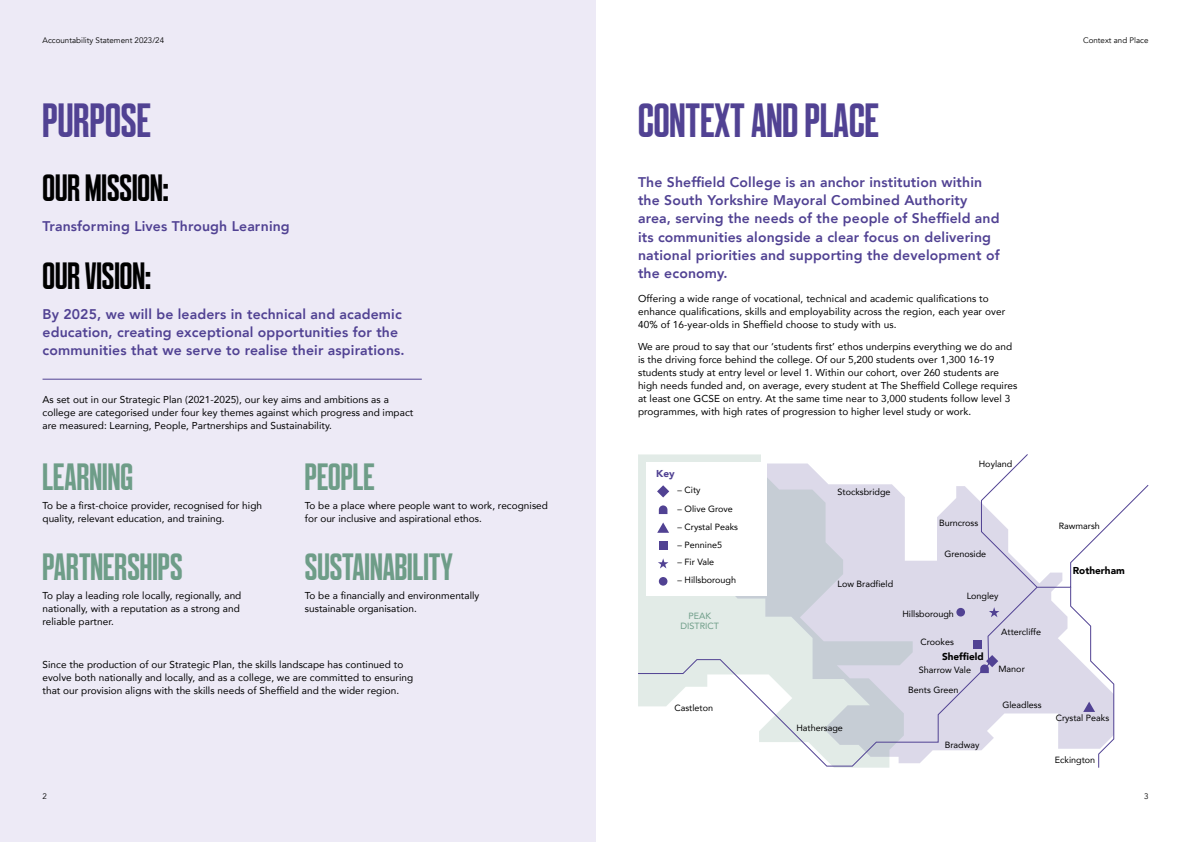
<style>
.page{position:relative;width:1191px;height:842px;background:#fff}
.page>*{position:absolute;margin:0;border:0;box-sizing:border-box;transform-origin:0 0}
.t1{font:300 48px "Beckett";color:#514293}
.t2{font:300 38px "Beckett";color:#6e9d88}
.t3{font:300 38px "Beckett";color:#000}
.t4{font:800 14px/18.2px "Avenir";letter-spacing:.01em;color:#514293}
.t5{font:10px/13px "Avenir";letter-spacing:.005em;color:#000}
.t6{font:900 10px "Avenir";color:#000}
.t7{font:900 10px "Avenir";color:#514293}
.t8{font:9px "Avenir";color:#000}
.t9{font:9px/10.8px "Avenir";color:#6e9d88;text-align:center}
.t10{font:8px "Avenir";color:#000}
</style>
<div class="page">
<div style="left:0;top:0;width:595px;height:842px;background:#edeaf6"></div>
<svg style="left:912px;top:486px;width:68px;height:100px;fill:#dcd9e9"></svg>
<svg style="left:638px;top:454px;width:274px;height:314px"></svg>
<svg style="left:638px;top:586px;width:342px;height:181px"></svg>
<div style="left:956px;top:608px;width:9px;height:8px;background:#514293;border-radius:50%"></div>
<div style="left:972px;top:640px;width:9px;height:9px;background:#514293"></div>
<svg style="left:980px;top:454px;width:168px;height:314px"></svg>
<div style="left:646px;top:462px;width:121px;height:134px;background:#fff"></div>
<svg style="left:657px;top:485px;width:12px;height:12px"></svg>
<svg style="left:659px;top:505px;width:8px;height:9px"></svg>
<svg style="left:657px;top:522px;width:12px;height:11px"></svg>
<div style="left:659px;top:541px;width:8px;height:9px;background:#514293"></div>
<svg style="left:658px;top:558px;width:10px;height:10px"></svg>
<div style="left:659px;top:577px;width:8px;height:9px;background:#514293;border-radius:50%"></div>
<hr style="left:43px;top:379px;width:379px;height:1px;background:#514293">
<p class="t10" style="left:43px;top:35px;width:123px">Accountability Statement 2023/24</p>
<p class="t10" style="left:1083px;top:35px;width:67px">Context and Place</p>
<h1 class="t1" style="left:43px;top:95px;width:110px">PURPOSE</h1>
<h1 class="t1" style="left:638px;top:95px;width:242px">CONTEXT AND PLACE</h1>
<p class="t4" style="left:638px;top:173px;width:363px">The Sheffield College is an anchor institution within the South Yorkshire Mayoral Combined Authority area, serving the needs of the people of Sheffield and its communities alongside a clear focus on delivering national priorities and supporting the development of the economy.</p>
<p class="t5" style="left:638px;top:292px;width:369px">Offering a wide range of vocational, technical and academic qualifications to enhance qualifications, skills and employability across the region, each year over<br>40% of 16-year-olds in Sheffield choose to study with us.</p>
<p class="t5" style="left:638px;top:339px;width:381px">We are proud to say that our ‘students first’ ethos underpins everything we do and is the driving force behind the college. Of our 5,200 students over 1,300 16-19 students study at entry level or level 1. Within our cohort, over 260 students are high needs funded and, on average, every student at The Sheffield College requires at least one GCSE on entry. At the same time near to 3,000 students follow level 3 programmes, with high rates of progression to higher level study or work.</p>
<h2 class="t3" style="left:43px;top:168px;width:128px">OUR MISSION:</h2>
<h3 class="t4" style="left:43px;top:217px;width:249px">Transforming Lives Through Learning</h3>
<h2 class="t3" style="left:43px;top:256px;width:110px">OUR VISION:</h2>
<h3 class="t4" style="left:43px;top:305px;width:364px">By 2025, we will be leaders in technical and academic education, creating exceptional opportunities for the communities that we serve to realise their aspirations.</h3>
<p class="t5" style="left:43px;top:392px;width:372px">As set out in our Strategic Plan (2021-2025), our key aims and ambitions as a college are categorised under four key themes against which progress and impact are measured: Learning, People, Partnerships and Sustainability.</p>
<h2 class="t2" style="left:43px;top:457px;width:92px">LEARNING</h2>
<p class="t5" style="left:43px;top:499px;width:221px">To be a first-choice provider, recognised for high quality, relevant education, and training.</p>
<h2 class="t2" style="left:43px;top:546px;width:141px">PARTNERSHIPS</h2>
<p class="t5" style="left:43px;top:588px;width:200px">To play a leading role locally, regionally, and nationally, with a reputation as a strong and reliable partner.</p>
<h2 class="t2" style="left:305px;top:457px;width:71px">PEOPLE</h2>
<p class="t5" style="left:305px;top:499px;width:245px">To be a place where people want to work, recognised for our inclusive and aspirational ethos.</p>
<h2 class="t2" style="left:305px;top:546px;width:150px">SUSTAINABILITY</h2>
<p class="t5" style="left:305px;top:588px;width:176px">To be a financially and environmentally sustainable organisation.</p>
<p class="t5" style="left:43px;top:658px;width:372px">Since the production of our Strategic Plan, the skills landscape has continued to evolve both nationally and locally, and as a college, we are committed to ensuring that our provision aligns with the skills needs of Sheffield and the wider region.</p>
<p class="t7" style="left:656px;top:465px;width:20px">Key</p>
<p class="t8" style="left:978px;top:456px;width:35px">Hoyland</p>
<p class="t8" style="left:677px;top:483px;width:25px">– City</p>
<p class="t8" style="left:677px;top:501px;width:57px">– Olive Grove</p>
<p class="t8" style="left:677px;top:519px;width:62px">– Crystal Peaks</p>
<p class="t8" style="left:677px;top:537px;width:46px">– Pennine5</p>
<p class="t8" style="left:677px;top:555px;width:38px">– Fir Vale</p>
<p class="t8" style="left:677px;top:573px;width:60px">– Hillsborough</p>
<p class="t8" style="left:837px;top:485px;width:55px">Stocksbridge</p>
<p class="t8" style="left:837px;top:577px;width:57px">Low Bradfield</p>
<p class="t8" style="left:939px;top:515px;width:41px">Burncross</p>
<p class="t8" style="left:944px;top:546px;width:43px">Grenoside</p>
<p class="t8" style="left:966px;top:588px;width:33px">Longley</p>
<p class="t9" style="left:680px;top:610px;width:40px">PEAK<br>DISTRICT</p>
<p class="t8" style="left:902px;top:606px;width:53px">Hillsborough</p>
<p class="t8" style="left:1001px;top:625px;width:41px">Attercliffe</p>
<p class="t8" style="left:920px;top:634px;width:35px">Crookes</p>
<p class="t6" style="left:942px;top:648px;width:43px">Sheffield</p>
<p class="t8" style="left:918px;top:663px;width:54px">Sharrow Vale</p>
<p class="t8" style="left:998px;top:662px;width:28px">Manor</p>
<p class="t8" style="left:908px;top:683px;width:52px">Bents Green</p>
<p class="t8" style="left:674px;top:700px;width:40px">Castleton</p>
<p class="t8" style="left:1002px;top:697px;width:41px">Gleadless</p>
<p class="t8" style="left:796px;top:721px;width:48px">Hathersage</p>
<p class="t8" style="left:944px;top:738px;width:36px">Bradway</p>
<p class="t8" style="left:1058px;top:519px;width:43px">Rawmarsh</p>
<p class="t6" style="left:1072px;top:562px;width:54px">Rotherham</p>
<p class="t8" style="left:1055px;top:710px;width:55px">Crystal Peaks</p>
<p class="t8" style="left:1054px;top:753px;width:42px">Eckington</p>
<p class="t10" style="left:43px;top:792px;width:6px">2</p>
<p class="t10" style="left:1144px;top:792px;width:6px">3</p>
</div>
